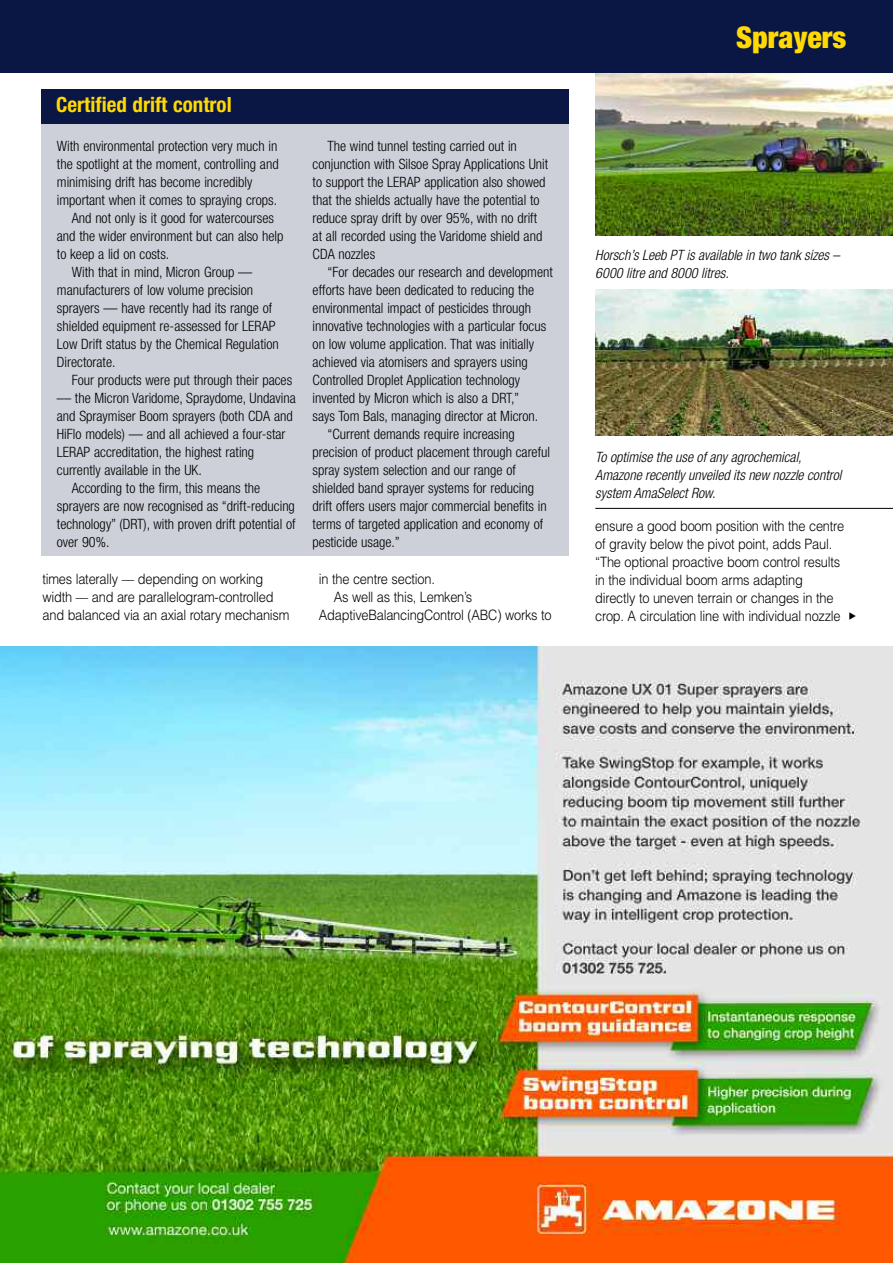
<style>
.page{position:relative;width:893px;height:1263px;background:#fff}
.page>*{position:absolute;margin:0;border:0;box-sizing:border-box;transform-origin:0 0}
.t1{font:900 condensed 30px "Helvetica Neue";color:#ffd902}
.t2{font:700 condensed 21px "Helvetica Neue";color:#ffd902}
.t3{font:300 condensed 14.25px/18px "Helvetica Neue";color:#000}
.t4{font:300 14.25px/18px "Helvetica";letter-spacing:-.015em;color:#000;scale:.9 1}
.t5{font:italic 300 condensed 14.25px/18px "Helvetica Neue";color:#000}
</style>
<div class="page">
<div style="left:41px;top:118px;width:528px;height:437px;background:#ced0d9"></div>
<div style="left:41px;top:89px;width:528px;height:35px;background:#0a1643"></div>
<img style="left:595px;top:72px;width:298px;height:163px">
<img style="left:595px;top:289px;width:298px;height:146px">
<hr style="left:595px;top:508px;width:298px;height:1px;background:#000">
<div style="left:0;top:0;width:893px;height:72px;background:#0a1643"></div>
<img style="left:0;top:646px;width:893px;height:617px">
<h2 class="t2" style="left:56px;top:97px;width:177px">Certified drift control</h2>
<p class="t3" style="left:57px;top:138px;width:222px">With environmental protection very much in</p>
<p class="t3" style="left:57px;top:156px;width:223px">the spotlight at the moment, controlling and</p>
<p class="t3" style="left:57px;top:174px;width:197px">minimising drift has become incredibly</p>
<p class="t3" style="left:57px;top:192px;width:222px">important when it comes to spraying crops.</p>
<p class="t3" style="left:72px;top:210px;width:204px">And not only is it good for watercourses</p>
<p class="t3" style="left:57px;top:228px;width:228px">and the wider environment but can also help</p>
<p class="t3" style="left:57px;top:246px;width:114px">to keep a lid on costs.</p>
<p class="t3" style="left:72px;top:264px;width:182px">With that in mind, Micron Group ––</p>
<p class="t3" style="left:57px;top:282px;width:198px">manufacturers of low volume precision</p>
<p class="t3" style="left:57px;top:300px;width:217px">sprayers –– have recently had its range of</p>
<p class="t3" style="left:57px;top:318px;width:220px">shielded equipment re-assessed for LERAP</p>
<p class="t3" style="left:57px;top:336px;width:223px">Low Drift status by the Chemical Regulation</p>
<p class="t3" style="left:57px;top:354px;width:60px">Directorate.</p>
<p class="t3" style="left:72px;top:372px;width:222px">Four products were put through their paces</p>
<p class="t3" style="left:57px;top:390px;width:240px">–– the Micron Varidome, Spraydome, Undavina</p>
<p class="t3" style="left:57px;top:408px;width:237px">and Spraymiser Boom sprayers (both CDA and</p>
<p class="t3" style="left:57px;top:426px;width:230px">HiFlo models) –– and all achieved a four-star</p>
<p class="t3" style="left:57px;top:444px;width:199px">LERAP accreditation, the highest rating</p>
<p class="t3" style="left:57px;top:462px;width:146px">currently available in the UK.</p>
<p class="t3" style="left:72px;top:480px;width:190px">According to the firm, this means the</p>
<p class="t3" style="left:57px;top:498px;width:240px">sprayers are now recognised as “drift-reducing</p>
<p class="t3" style="left:57px;top:516px;width:240px">technology” (DRT), with proven drift potential of</p>
<p class="t3" style="left:57px;top:534px;width:54px">over 90%.</p>
<p class="t3" style="left:313px;top:138px;width:237px;text-indent:15px">The wind tunnel testing carried out in conjunction with Silsoe Spray Applications Unit to support the LERAP application also showed that the shields actually have the potential to reduce spray drift by over 95%, with no drift at all recorded using the Varidome shield and CDA nozzles</p>
<p class="t3" style="left:327px;top:264px;width:227px">“For decades our research and development</p>
<p class="t3" style="left:313px;top:282px;width:223px">efforts have been dedicated to reducing the</p>
<p class="t3" style="left:313px;top:300px;width:220px">environmental impact of pesticides through</p>
<p class="t3" style="left:313px;top:318px;width:235px">innovative technologies with a particular focus</p>
<p class="t3" style="left:313px;top:336px;width:223px">on low volume application. That was initially</p>
<p class="t3" style="left:313px;top:354px;width:217px">achieved via atomisers and sprayers using</p>
<p class="t3" style="left:313px;top:372px;width:209px">Controlled Droplet Application technology</p>
<p class="t3" style="left:313px;top:390px;width:208px">invented by Micron which is also a DRT,”</p>
<p class="t3" style="left:313px;top:408px;width:227px">says Tom Bals, managing director at Micron.</p>
<p class="t3" style="left:327px;top:426px;width:189px">“Current demands require increasing</p>
<p class="t3" style="left:313px;top:444px;width:239px">precision of product placement through careful</p>
<p class="t3" style="left:313px;top:462px;width:205px">spray system selection and our range of</p>
<p class="t3" style="left:313px;top:480px;width:223px">shielded band sprayer systems for reducing</p>
<p class="t3" style="left:313px;top:498px;width:236px">drift offers users major commercial benefits in</p>
<p class="t3" style="left:313px;top:516px;width:232px">terms of targeted application and economy of</p>
<p class="t3" style="left:313px;top:534px;width:89px">pesticide usage.”</p>
<p class="t4" style="left:43px;top:570px;width:276px">times laterally –– depending on working width –– and are parallelogram-controlled and balanced via an axial rotary mechanism</p>
<p class="t4" style="left:319px;top:570px;width:130px">in the centre section.</p>
<p class="t4" style="left:334px;top:588px;width:155px">As well as this, Lemken’s</p>
<p class="t4" style="left:319px;top:606px;width:260px">AdaptiveBalancingControl (ABC) works to</p>
<h1 class="t1" style="left:736px;top:27px;width:112px">Sprayers</h1>
<p class="t5" style="left:595px;top:247px;width:246px">Horsch’s Leeb PT is available in two tank sizes –<br>6000 litre and 8000 litres.</p>
<p class="t5" style="left:595px;top:450px;width:248px">To optimise the use of any agrochemical,<br>Amazone recently unveiled its new nozzle control system AmaSelect Row.</p>
<p class="t4" style="left:595px;top:517px;width:278px">ensure a good boom position with the centre of gravity below the pivot point, adds Paul. “The optional proactive boom control results in the individual boom arms adapting directly to uneven terrain or changes in the crop. A circulation line with individual nozzle</p>
</div>
